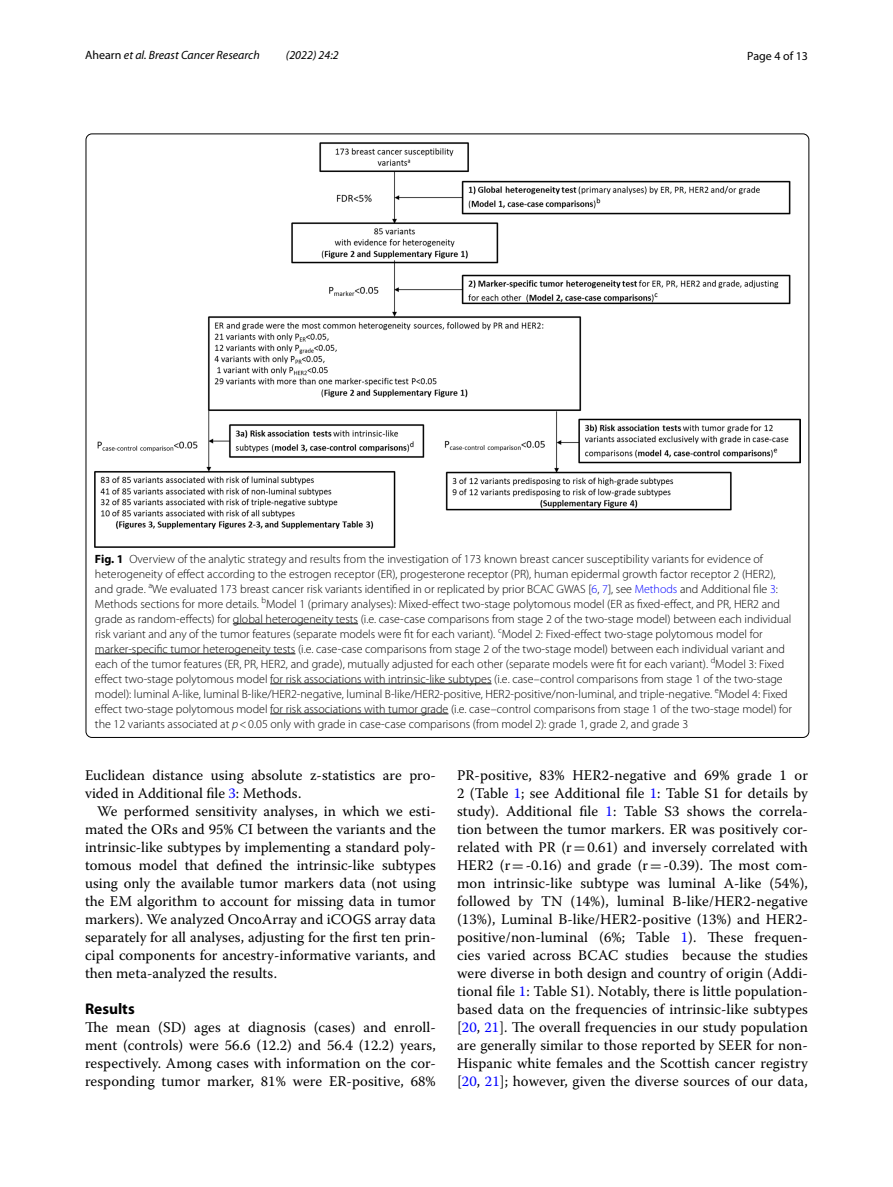
<style>
.page{position:relative;width:893px;height:1187px;background:#fff}
.page>*{position:absolute;margin:0;border:0;box-sizing:border-box;transform-origin:0 0}
.t1{font:700 15.45px "Myriad Pro";color:#000}
.t2{font:14.7px/18px "Warnock Pro";letter-spacing:.005em;color:#000;text-align:justify}
.t3{font:300 12px/15px "Myriad Pro";color:#000}
.t4{font:italic 12px "Myriad Pro";color:#000}
.t5{font:12px "Myriad Pro";color:#000}
.s1{font-style:normal}
.s2{font-weight:700}
.s3{color:#00f}
.s4{font-style:italic}
.s5{font-family:"MTSY"}
</style>
<div class="page">
<img style="left:95px;top:143px;width:705px;height:404px">
<hr style="left:233px;top:623px;width:125px;height:1px;background:#000">
<hr style="left:95px;top:653px;width:200px;height:1px;background:#000">
<hr style="left:270px;top:683px;width:222px;height:1px;background:#000">
<hr style="left:270px;top:713px;width:178px;height:1px;background:#000">
<p class="t4" style="left:85px;top:48px;width:176px"><span class="s1">Ahearn</span> et al. Breast Cancer Research</p>
<p class="t4" style="left:286px;top:48px;width:54px">(2022) 24:2</p>
<p class="t5" style="left:747px;top:48px;width:62px">Page 4 of 13</p>
<p class="t3" style="left:95px;top:551px;width:699px"><span class="s2">Fig. 1</span> Overview of the analytic strategy and results from the investigation of 173 known breast cancer susceptibility variants for evidence of heterogeneity of effect according to the estrogen receptor (ER), progesterone receptor (PR), human epidermal growth factor receptor 2 (HER2), and grade. <sup>a</sup>We evaluated 173 breast cancer risk variants identified in or replicated by prior BCAC GWAS [<span class="s3">6</span>, <span class="s3">7</span>], see <span class="s3">Methods</span> and Additional file <span class="s3">3</span>:<br>Methods sections for more details. <sup>b</sup>Model 1 (primary analyses): Mixed-effect two-stage polytomous model (ER as fixed-effect, and PR, HER2 and grade as random-effects) for global heterogeneity tests (i.e. case-case comparisons from stage 2 of the two-stage model) between each individual risk variant and any of the tumor features (separate models were fit for each variant). <sup>c</sup>Model 2: Fixed-effect two-stage polytomous model for marker-specific tumor heterogeneity tests (i.e. case-case comparisons from stage 2 of the two-stage model) between each individual variant and each of the tumor features (ER, PR, HER2, and grade), mutually adjusted for each other (separate models were fit for each variant). <sup>d</sup>Model 3: Fixed effect two-stage polytomous model for risk associations with intrinsic-like subtypes (i.e. case–control comparisons from stage 1 of the two-stage model): luminal A-like, luminal B-like/HER2-negative, luminal B-like/HER2-positive, HER2-positive/non-luminal, and triple-negative. <sup>e</sup>Model 4: Fixed effect two-stage polytomous model for risk associations with tumor grade (i.e. case–control comparisons from stage 1 of the two-stage model) for the 12 variants associated at <span class="s4">p</span>&lt;0.05 only with grade in case-case comparisons (from model 2): grade 1, grade 2, and grade 3</p>
<p class="t2" style="left:85px;top:766px;width:352px">Euclidean distance using absolute z-statistics are pro&shy;vided in Additional file <span class="s3">3</span>: Methods.</p>
<p class="t2" style="left:85px;top:802px;width:352px;text-indent:12px">We performed sensitivity analyses, in which we esti&shy;mated the ORs and 95% CI between the variants and the intrinsic-like subtypes by implementing a standard poly&shy;tomous model that defined the intrinsic-like subtypes using only the available tumor markers data (not using the EM algorithm to account for missing data in tumor markers). We analyzed OncoArray and iCOGS array data separately for all analyses, adjusting for the first ten prin&shy;cipal components for ancestry-informative variants, and then meta-analyzed the results.</p>
<p class="t1" style="left:85px;top:998px;width:51px">Results</p>
<p class="t2" style="left:85px;top:1018px;width:352px">The mean (SD) ages at diagnosis (cases) and enroll&shy;ment (controls) were 56.6 (12.2) and 56.4 (12.2) years, respectively. Among cases with information on the cor&shy;responding tumor marker, 81% were ER-positive, 68%</p>
<p class="t2" style="left:457px;top:766px;width:352px">PR-positive, 83% HER2-negative and 69% grade 1 or 2 (Table <span class="s3">1</span>; see Additional file <span class="s3">1</span>: Table S1 for details by study). Additional file <span class="s3">1</span>: Table S3 shows the correla&shy;tion between the tumor markers. ER was positively cor&shy;related with PR (r<span class="s5">=</span>0.61) and inversely correlated with HER2 (r<span class="s5">=</span>-0.16) and grade (r<span class="s5">=</span>-0.39). The most com&shy;mon intrinsic-like subtype was luminal A-like (54%), followed by TN (14%), luminal B-like/HER2-negative (13%), Luminal B-like/HER2-positive (13%) and HER2- positive/non-luminal (6%; Table <span class="s3">1</span>). These frequen&shy;cies varied across BCAC studies because the studies were diverse in both design and country of origin (Addi&shy;tional file <span class="s3">1</span>: Table S1). Notably, there is little population&shy;based data on the frequencies of intrinsic-like subtypes [<span class="s3">20</span>, <span class="s3">21</span>]. The overall frequencies in our study population are generally similar to those reported by SEER for non-Hispanic white females and the Scottish cancer registry [<span class="s3">20</span>, <span class="s3">21</span>]; however, given the diverse sources of our data,</p>
</div>
